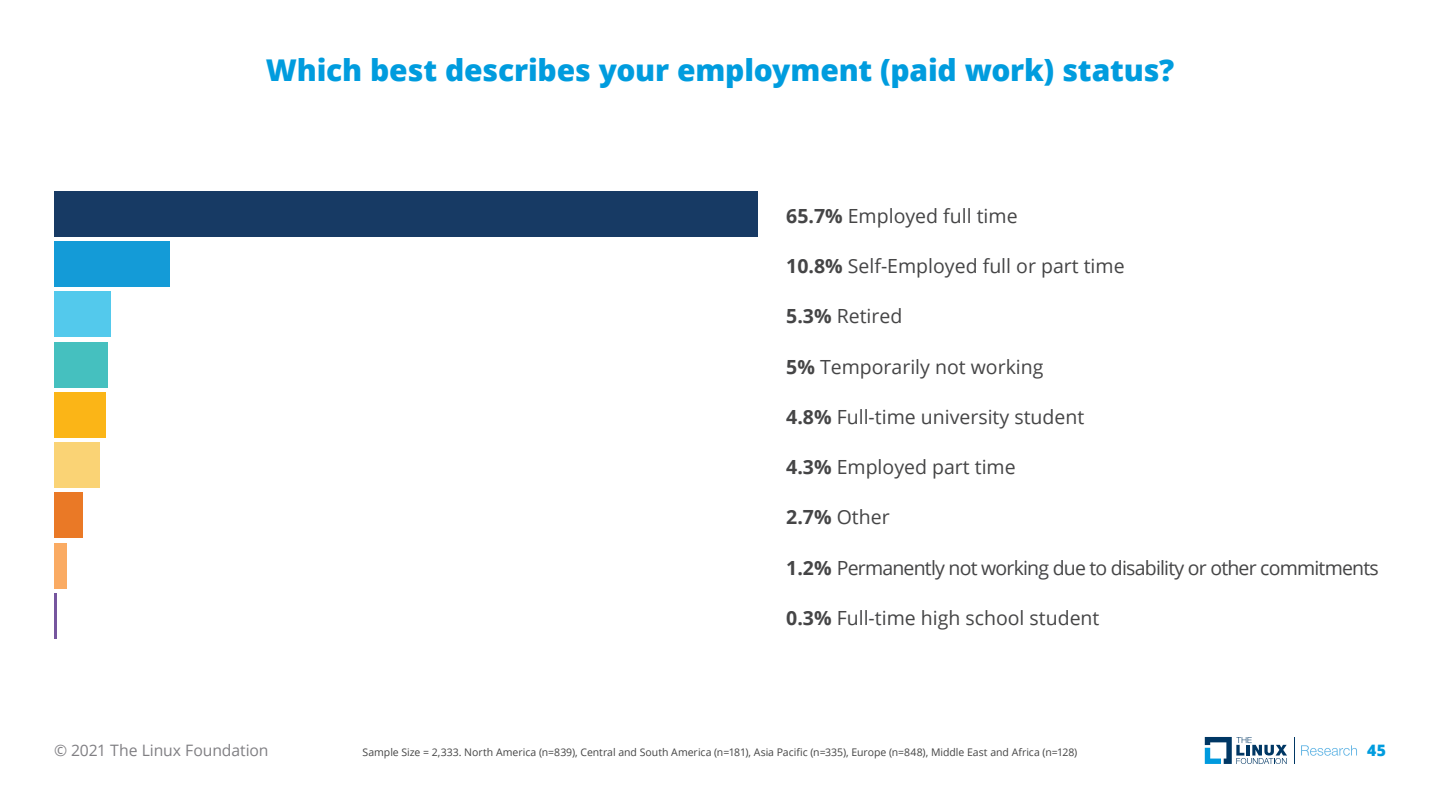
<style>
.page{position:relative;width:1440px;height:810px;background:#fff}
.page>*{position:absolute;margin:0;border:0;box-sizing:border-box;transform-origin:0 0}
.t1{font:800 30px "Open Sans";letter-spacing:-.005em;color:#009cde}
.t2{font:19.5px "Open Sans";color:#454546}
.t3{font:19.5px "Open Sans";letter-spacing:-.04em;color:#454546}
.t4{font:15.75px "Open Sans";letter-spacing:-.005em;color:#807f83}
.t5{font:800 15.75px "Open Sans";color:#009cde}
.t6{font:10.5px "Open Sans";letter-spacing:-.005em;color:#444}
.s1{font-weight:700}
</style>
<div class="page">
<svg style="left:1205px;top:737px;width:82px;height:27px"></svg>
<svg style="left:1294px;top:737px;width:1px;height:27px"></svg>
<svg style="left:1301px;top:745px;width:56px;height:11px"></svg>
<hr style="left:54px;top:593px;width:3px;height:46px;background:#76569e">
<div style="left:54px;top:543px;width:12px;height:45px;background:#faab63"></div>
<div style="left:54px;top:493px;width:29px;height:45px;background:#ea7926"></div>
<div style="left:54px;top:443px;width:46px;height:45px;background:#fad375"></div>
<div style="left:54px;top:392px;width:51px;height:46px;background:#fbb517"></div>
<div style="left:54px;top:342px;width:53px;height:45px;background:#45c0bf"></div>
<div style="left:54px;top:292px;width:56px;height:45px;background:#53c9ec"></div>
<div style="left:54px;top:241px;width:115px;height:46px;background:#149bd7"></div>
<div style="left:54px;top:191px;width:703px;height:45px;background:#173a64"></div>
<h1 class="t1" style="left:266px;top:47px;width:910px">Which best describes your employment (paid work) status?</h1>
<p class="t2" style="left:786px;top:202px;width:233px"><span class="s1">65.7%</span> Employed full time</p>
<p class="t2" style="left:786px;top:253px;width:340px"><span class="s1">10.8%</span> Self-Employed full or part time</p>
<p class="t2" style="left:786px;top:303px;width:118px"><span class="s1">5.3%</span> Retired</p>
<p class="t2" style="left:786px;top:353px;width:259px"><span class="s1">5%</span> Temporarily not working</p>
<p class="t2" style="left:786px;top:403px;width:300px"><span class="s1">4.8%</span> Full-time university student</p>
<p class="t2" style="left:786px;top:454px;width:231px"><span class="s1">4.3%</span> Employed part time</p>
<p class="t2" style="left:786px;top:504px;width:105px"><span class="s1">2.7%</span> Other</p>
<p class="t3" style="left:786px;top:554px;width:594px"><span class="s1">1.2%</span> Permanently not working due to disability or other commitments</p>
<p class="t2" style="left:786px;top:604px;width:315px"><span class="s1">0.3%</span> Full-time high school student</p>
<p class="t4" style="left:54px;top:739px;width:216px">© 2021 The Linux Foundation</p>
<p class="t5" style="left:1367px;top:738px;width:20px">45</p>
<p class="t6" style="left:363px;top:745px;width:716px">Sample Size = 2,333. North America (n=839), Central and South America (n=181), Asia Pacific (n=335), Europe (n=848), Middle East and Africa (n=128)</p>
</div>
